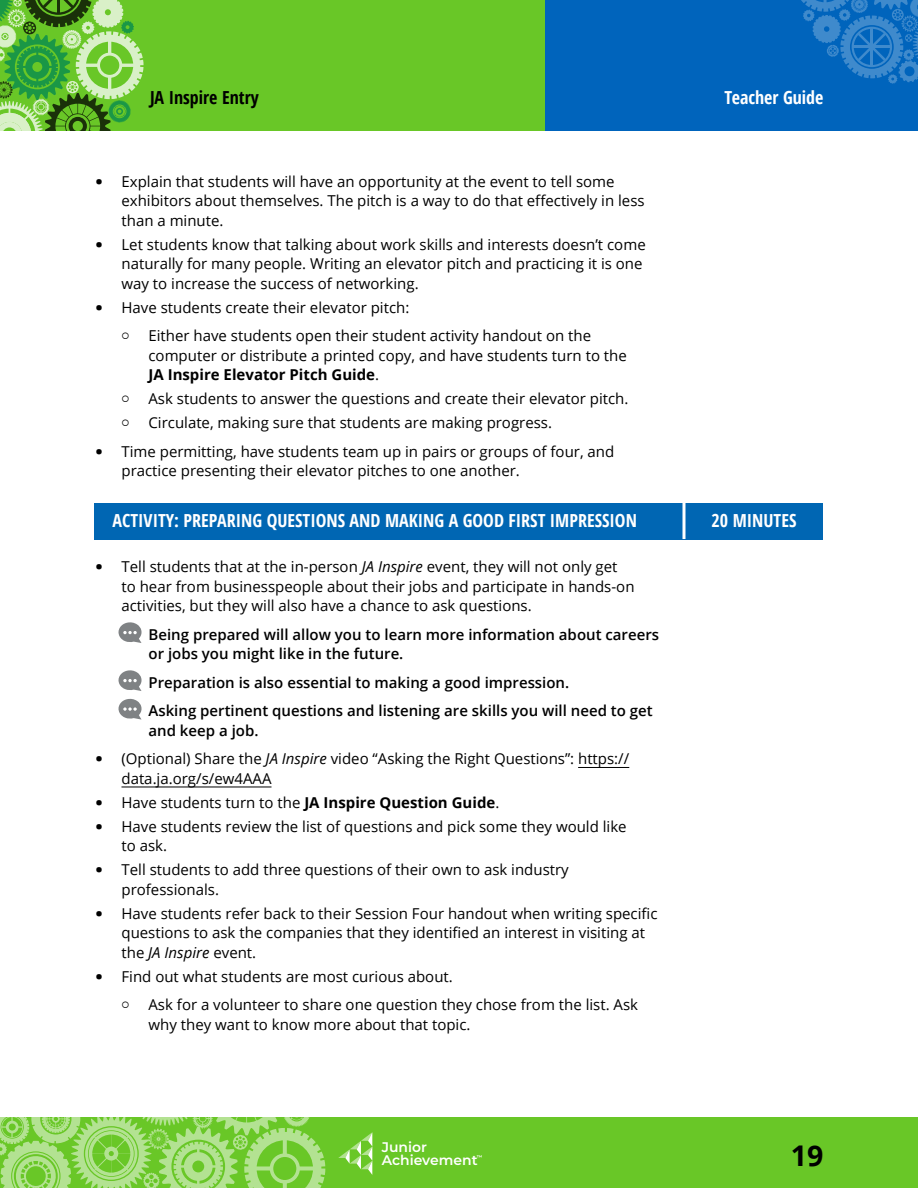
<style>
.page{position:relative;width:918px;height:1188px;background:#fff}
.page>*{position:absolute;margin:0;border:0;box-sizing:border-box;transform-origin:0 0}
.t1{font:700 28.5px "Open Sans";color:#000}
.t2{font:700 condensed 18px "Open Sans";color:#fff}
.t3{font:700 condensed 18px "Open Sans";color:#000}
.t4{font:15px/19.5px "Open Sans";color:#000}
.t5{font:600 15px/19.5px "Open Sans";color:#000}
.t6{font:600 13.95px/14px "Montserrat";color:#fff}
.t7{font:600 5.4px "Montserrat";color:#fff}
.s1{font-size:22.5px}
.s2{font-weight:700}
.s3{font-style:italic}
</style>
<div class="page">
<div style="left:0;top:1118px;width:918px;height:70px;background:#69c727"></div>
<svg style="left:0;top:1118px;width:325px;height:70px"></svg>
<svg style="left:338px;top:1132px;width:34px;height:43px"></svg>
<div style="left:0;top:0;width:545px;height:130px;background:#69c727"></div>
<div style="left:545px;top:0;width:373px;height:130px;background:#0064bc"></div>
<svg style="left:0;top:0;width:144px;height:130px"></svg>
<svg style="left:801px;top:0;width:117px;height:84px"></svg>
<hr style="left:578px;top:767px;width:51px;height:1px;background:#000">
<hr style="left:122px;top:787px;width:150px;height:1px;background:#000">
<div style="left:94px;top:503px;width:730px;height:36px;background:#0066b3"></div>
<svg style="left:682px;top:503px;width:4px;height:36px"></svg>
<svg style="left:118px;top:622px;width:24px;height:21px"></svg>
<svg style="left:118px;top:670px;width:24px;height:21px"></svg>
<svg style="left:118px;top:699px;width:24px;height:21px"></svg>
<p class="t3" style="left:150px;top:85px;width:110px">JA Inspire Entry</p>
<p class="t2" style="left:725px;top:85px;width:100px">Teacher Guide</p>
<p class="t4" style="left:122px;top:171px;width:525px;text-indent:-27px"><span class="s1">•</span> Explain that students will have an opportunity at the event to tell some exhibitors about themselves. The pitch is a way to do that effectively in less than a minute.</p>
<p class="t4" style="left:122px;top:234px;width:526px;text-indent:-27px"><span class="s1">•</span> Let students know that talking about work skills and interests doesn’t come naturally for many people. Writing an elevator pitch and practicing it is one way to increase the success of networking.</p>
<p class="t4" style="left:94px;top:297px;width:316px"><span class="s1">•</span> Have students create their elevator pitch:</p>
<p class="t4" style="left:148px;top:326px;width:480px;text-indent:-27px">○ Either have students open their student activity handout on the computer or distribute a printed copy, and have students turn to the<br><span class="s2">JA Inspire Elevator Pitch Guide</span>.</p>
<p class="t4" style="left:122px;top:389px;width:509px">○ Ask students to answer the questions and create their elevator pitch.</p>
<p class="t4" style="left:122px;top:413px;width:432px">○ Circulate, making sure that students are making progress.</p>
<p class="t4" style="left:122px;top:441px;width:494px;text-indent:-27px"><span class="s1">•</span> Time permitting, have students team up in pairs or groups of four, and practice presenting their elevator pitches to one another.</p>
<h3 class="t2" style="left:112px;top:508px;width:526px">ACTIVITY: PREPARING QUESTIONS AND MAKING A GOOD FIRST IMPRESSION</h3>
<h3 class="t2" style="left:712px;top:508px;width:86px">20 MINUTES</h3>
<p class="t4" style="left:122px;top:557px;width:515px;text-indent:-27px"><span class="s1">•</span> Tell students that at the in-person <span class="s3">JA Inspire</span> event, they will not only get to hear from businesspeople about their jobs and participate in hands-on activities, but they will also have a chance to ask questions.</p>
<p class="t5" style="left:149px;top:624px;width:512px">Being prepared will allow you to learn more information about careers or jobs you might like in the future.</p>
<p class="t5" style="left:149px;top:668px;width:506px;line-height:28.5px">Preparation is also essential to making a good impression.<br>Asking pertinent questions and listening are skills you will need to get</p>
<p class="t5" style="left:149px;top:720px;width:111px">and keep a job.</p>
<p class="t4" style="left:121px;top:749px;width:509px;text-indent:-27px"><span class="s1">•</span> (Optional) Share the <span class="s3">JA Inspire</span> video “Asking the Right Questions”: https:// data.ja.org/s/ew4AAA</p>
<p class="t4" style="left:94px;top:792px;width:406px"><span class="s1">•</span> Have students turn to the <span class="s2">JA Inspire Question Guide</span>.</p>
<p class="t4" style="left:122px;top:816px;width:507px;text-indent:-27px"><span class="s1">•</span> Have students review the list of questions and pick some they would like to ask.</p>
<p class="t4" style="left:122px;top:860px;width:449px;text-indent:-27px"><span class="s1">•</span> Tell students to add three questions of their own to ask industry professionals.</p>
<p class="t4" style="left:122px;top:903px;width:538px;text-indent:-27px"><span class="s1">•</span> Have students refer back to their Session Four handout when writing specific questions to ask the companies that they identified an interest in visiting at the <span class="s3">JA Inspire</span> event.</p>
<p class="t4" style="left:94px;top:966px;width:360px"><span class="s1">•</span> Find out what students are most curious about.</p>
<p class="t4" style="left:148px;top:995px;width:491px;text-indent:-27px">○ Ask for a volunteer to share one question they chose from the list. Ask why they want to know more about that topic.</p>
<p class="t6" style="left:382px;top:1139px;width:97px">Junior<br>Achievement</p>
<p class="t7" style="left:477px;top:1153px;width:7px">™</p>
<h1 class="t1" style="left:791px;top:1135px;width:34px">19</h1>
</div>
